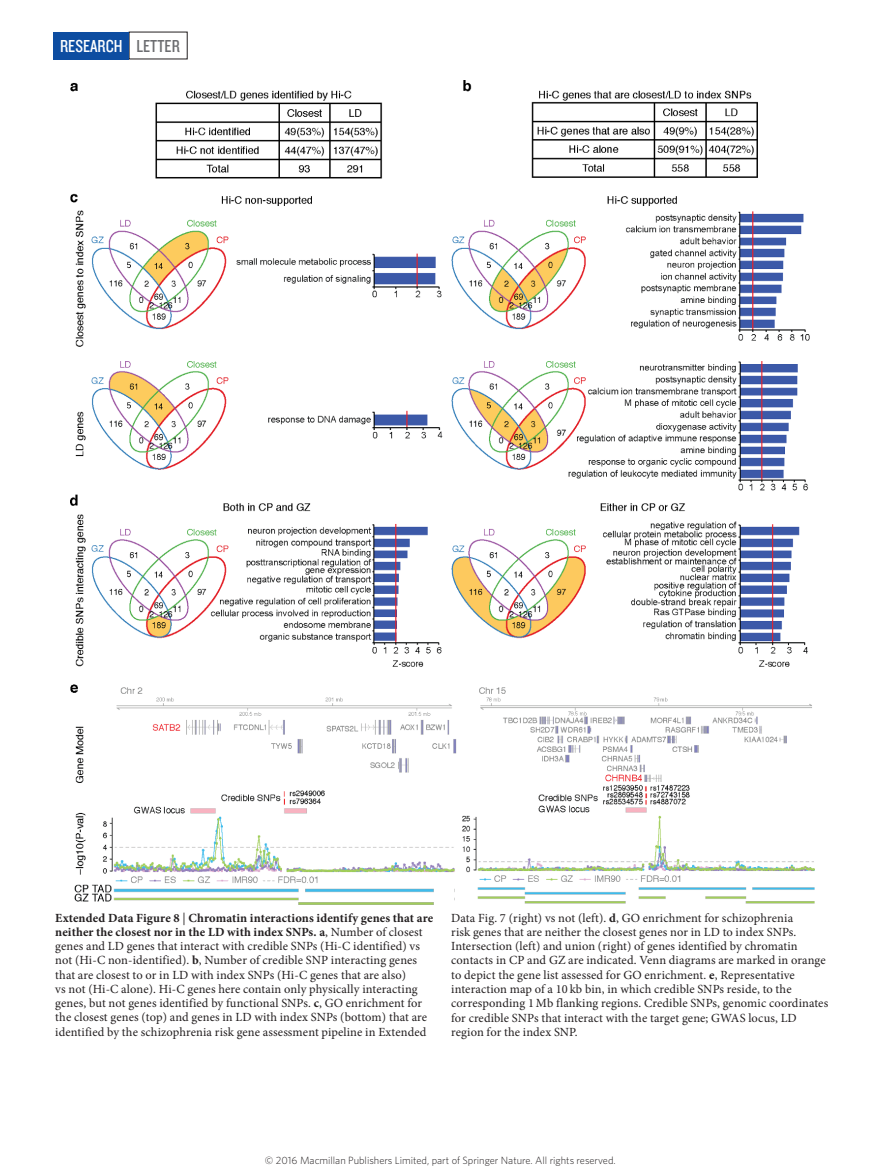
<style>
.page{position:relative;width:893px;height:1174px;background:#fff}
.page>*{position:absolute;margin:0;border:0;box-sizing:border-box;transform-origin:0 0}
.t1{font:18px "Knockout 29 Junior Ltweight";color:#fff}
.t2{font:12.45px/14.2px "Minion Pro";letter-spacing:.01em;color:#231f20}
.t3{font:300 10.5px "Whitney";color:#231f20}
.s1{color:#6c6d70}
.s2{font-weight:700}
</style>
<div class="page">
<div style="left:53px;top:32px;width:76px;height:27px;background:#0d4da1"></div>
<img style="left:70px;top:81px;width:744px;height:823px">
<h1 class="t1" style="left:60px;top:34px;width:121px">RESEARCH <span class="s1">LETTER</span></h1>
<p class="t2" style="left:55px;top:910px;width:379px"><span class="s2">Extended Data Figure 8</span> | <span class="s2">Chromatin interactions identify genes that are neither the closest nor in the LD with index SNPs. a</span>, Number of closest genes and LD genes that interact with credible SNPs (Hi-C identified) vs not (Hi-C non-identified). <span class="s2">b</span>, Number of credible SNP interacting genes that are closest to or in LD with index SNPs (Hi-C genes that are also)<br>vs not (Hi-C alone). Hi-C genes here contain only physically interacting genes, but not genes identified by functional SNPs. <span class="s2">c</span>, GO enrichment for the closest genes (top) and genes in LD with index SNPs (bottom) that are identified by the schizophrenia risk gene assessment pipeline in Extended</p>
<p class="t2" style="left:451px;top:910px;width:378px">Data Fig. 7 (right) vs not (left). <span class="s2">d</span>, GO enrichment for schizophrenia<br>risk genes that are neither the closest genes nor in LD to index SNPs.<br>Intersection (left) and union (right) of genes identified by chromatin contacts in CP and GZ are indicated. Venn diagrams are marked in orange to depict the gene list assessed for GO enrichment. <span class="s2">e</span>, Representative interaction map of a 10 kb bin, in which credible SNPs reside, to the corresponding 1Mb flanking regions. Credible SNPs, genomic coordinates for credible SNPs that interact with the target gene; GWAS locus, LD region for the index SNP.</p>
<p class="t3" style="left:265px;top:1153px;width:352px">© 2016 Macmillan Publishers Limited, part of Springer Nature. All rights reserved.</p>
</div>
